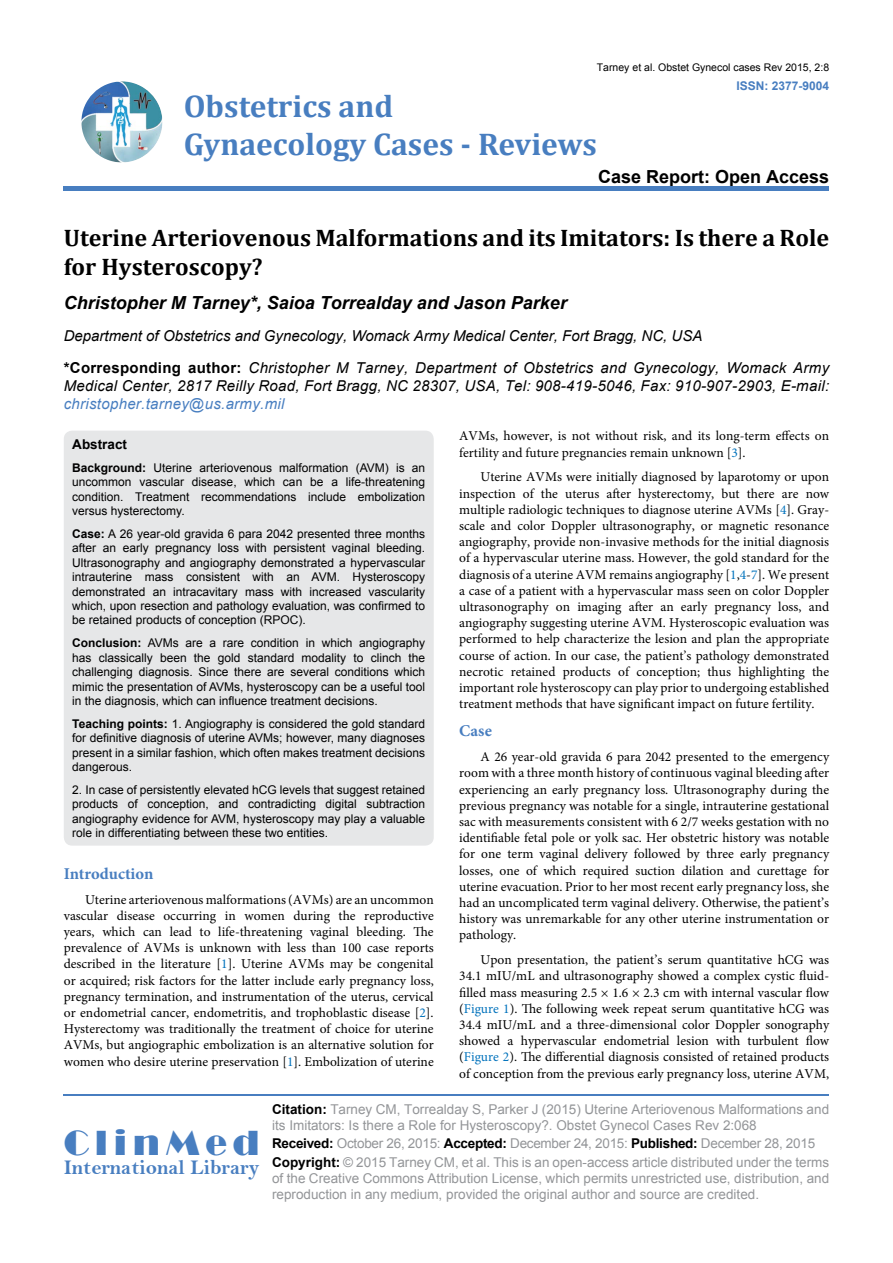
<style>
.page{position:relative;width:893px;height:1263px;background:#fff}
.page>*{position:absolute;margin:0;border:0;box-sizing:border-box;transform-origin:0 0}
.t1{font:36px "Broadway";letter-spacing:.16em;color:#487ec0}
.t2{font:700 31.5px/37.8px "Cambria";color:#487ec0}
.t3{font:700 24px/28.8px "Cambria";color:#000}
.t4{font:21px "Bell MT Bold";color:#487ec0}
.t5{font:italic 700 18px "Arial";color:#000}
.t6{font:700 18px "Arial";color:#000}
.t7{font:700 16.5px "Minion Pro";color:#487ec0}
.t8{font:italic 15px/32.2px "Arial";color:#000}
.t9{font:italic 15px "Arial";letter-spacing:.02em;color:#000}
.t10{font:italic 15px "Arial";letter-spacing:.02em;color:#487ec0}
.t11{font:13.5px/16.2px "Minion Pro";color:#000;text-align:justify}
.t12{font:13.5px/16.2px "Arial";color:#939598}
.t13{font:700 13.5px "Arial";color:#000}
.t14{font:12px/14.4px "Arial";color:#000;text-align:justify}
.t15{font:700 12px "Arial";color:#487ec0}
.t16{font:10.5px "Arial";color:#000}
.s1{font-weight:700;font-style:normal}
.s2{color:#0072bc}
.s3{font-weight:700}
.s4{font-weight:700;color:#000}
</style>
<div class="page">
<img style="left:81px;top:81px;width:81px;height:81px;border-radius:41px">
<div style="left:64px;top:186px;width:765px;height:5px;background:#487ec0"></div>
<hr style="left:64px;top:1094px;width:765px;height:2px;background:#487ec0">
<div style="left:64px;top:431px;width:370px;height:415px;background:#e6e7e8;border-radius:9px"></div>
<p class="t16" style="left:597px;top:61px;width:234px">Tarney et al. Obstet Gynecol cases Rev 2015, 2:8</p>
<p class="t15" style="left:736px;top:77px;width:94px">ISSN: 2377-9004</p>
<h2 class="t2" style="left:184px;top:86px;width:415px">Obstetrics and<br>Gynaecology Cases - Reviews</h2>
<h3 class="t6" style="left:598px;top:164px;width:233px">Case Report: Open Access</h3>
<h3 class="t3" style="left:64px;top:222px;width:767px">Uterine Arteriovenous Malformations and its Imitators: Is there a Role for Hysteroscopy?</h3>
<h3 class="t5" style="left:64px;top:291px;width:505px">Christopher M Tarney*, Saioa Torrealday and Jason Parker</h3>
<p class="t8" style="left:64px;top:320px;width:767px">Department of Obstetrics and Gynecology, Womack Army Medical Center, Fort Bragg, NC, USA<br><span class="s1">*Corresponding author:</span> Christopher M Tarney, Department of Obstetrics and Gynecology, Womack Army</p>
<p class="t9" style="left:64px;top:376px;width:767px">Medical Center, 2817 Reilly Road, Fort Bragg, NC 28307, USA, Tel: 908-419-5046, Fax: 910-907-2903, E-mail:</p>
<p class="t10" style="left:64px;top:394px;width:222px">christopher.tarney@us.army.mil</p>
<p class="t11" style="left:459px;top:428px;width:371px">AVMs, however, is not without risk, and its long‐term effects on fertility and future pregnancies remain unknown [<span class="s2">3</span>].</p>
<p class="t11" style="left:459px;top:469px;width:371px;text-indent:21px">Uterine AVMs were initially diagnosed by laparotomy or upon inspection of the uterus after hysterectomy, but there are now multiple radiologic techniques to diagnose uterine AVMs [<span class="s2">4</span>]. Gray&shy;scale and color Doppler ultrasonography, or magnetic resonance angiography, provide non-invasive methods for the initial diagnosis of a hypervascular uterine mass. However, the gold standard for the diagnosis of a uterine AVM remains angiography [<span class="s2">1</span>,<span class="s2">4</span>-<span class="s2">7</span>]. We present a case of a patient with a hypervascular mass seen on color Doppler ultrasonography on imaging after an early pregnancy loss, and angiography suggesting uterine AVM. Hysteroscopic evaluation was performed to help characterize the lesion and plan the appropriate course of action. In our case, the patient’s pathology demonstrated necrotic retained products of conception; thus highlighting the important role hysteroscopy can play prior to undergoing established treatment methods that have significant impact on future fertility.</p>
<p class="t7" style="left:459px;top:719px;width:34px">Case</p>
<p class="t11" style="left:459px;top:749px;width:371px;text-indent:21px">A 26 year-old gravida 6 para 2042 presented to the emergency room with a three month history of continuous vaginal bleeding after experiencing an early pregnancy loss. Ultrasonography during the previous pregnancy was notable for a single, intrauterine gestational sac with measurements consistent with 6 2/7 weeks gestation with no identifiable fetal pole or yolk sac. Her obstetric history was notable for one term vaginal delivery followed by three early pregnancy losses, one of which required suction dilation and curettage for uterine evacuation. Prior to her most recent early pregnancy loss, she had an uncomplicated term vaginal delivery. Otherwise, the patient’s history was unremarkable for any other uterine instrumentation or pathology.</p>
<p class="t11" style="left:459px;top:952px;width:371px;text-indent:21px">Upon presentation, the patient’s serum quantitative hCG was 34.1 mIU/mL and ultrasonography showed a complex cystic fluid&shy;filled mass measuring 2.5 × 1.6 × 2.3 cm with internal vascular flow (<span class="s2">Figure 1</span>). The following week repeat serum quantitative hCG was 34.4 mIU/mL and a three-dimensional color Doppler sonography showed a hypervascular endometrial lesion with turbulent flow (<span class="s2">Figure 2</span>). The differential diagnosis consisted of retained products of conception from the previous early pregnancy loss, uterine AVM,</p>
<p class="t13" style="left:72px;top:435px;width:56px">Abstract</p>
<p class="t14" style="left:72px;top:460px;width:354px"><span class="s3">Background:</span> Uterine arteriovenous malformation (AVM) is an uncommon vascular disease, which can be a life-threatening condition. Treatment recommendations include embolization versus hysterectomy.</p>
<p class="t14" style="left:72px;top:526px;width:354px"><span class="s3">Case:</span> A 26 year-old gravida 6 para 2042 presented three months after an early pregnancy loss with persistent vaginal bleeding.<br>Ultrasonography and angiography demonstrated a hypervascular intrauterine mass consistent with an AVM. Hysteroscopy demonstrated an intracavitary mass with increased vascularity which, upon resection and pathology evaluation, was confirmed to be retained products of conception (RPOC).</p>
<p class="t14" style="left:72px;top:636px;width:354px"><span class="s3">Conclusion:</span> AVMs are a rare condition in which angiography has classically been the gold standard modality to clinch the challenging diagnosis. Since there are several conditions which mimic the presentation of AVMs, hysteroscopy can be a useful tool in the diagnosis, which can influence treatment decisions.</p>
<p class="t14" style="left:72px;top:716px;width:354px"><span class="s3">Teaching points:</span> 1. Angiography is considered the gold standard for definitive diagnosis of uterine AVMs; however, many diagnoses present in a similar fashion, which often makes treatment decisions dangerous.</p>
<p class="t14" style="left:72px;top:782px;width:354px">2. In case of persistently elevated hCG levels that suggest retained products of conception, and contradicting digital subtraction angiography evidence for AVM, hysteroscopy may play a valuable role in differentiating between these two entities.</p>
<p class="t7" style="left:64px;top:862px;width:91px">Introduction</p>
<p class="t11" style="left:64px;top:891px;width:371px;text-indent:21px">Uterine arteriovenous malformations (AVMs) are an uncommon vascular disease occurring in women during the reproductive years, which can lead to life-threatening vaginal bleeding. The prevalence of AVMs is unknown with less than 100 case reports described in the literature [<span class="s2">1</span>]. Uterine AVMs may be congenital or acquired; risk factors for the latter include early pregnancy loss, pregnancy termination, and instrumentation of the uterus, cervical or endometrial cancer, endometritis, and trophoblastic disease [<span class="s2">2</span>].<br>Hysterectomy was traditionally the treatment of choice for uterine AVMs, but angiographic embolization is an alternative solution for women who desire uterine preservation [<span class="s2">1</span>]. Embolization of uterine</p>
<h1 class="t1" style="left:64px;top:1122px;width:197px">ClinMed</h1>
<h3 class="t4" style="left:64px;top:1155px;width:197px">International Library</h3>
<p class="t12" style="left:272px;top:1101px;width:559px"><span class="s4">Citation:</span> Tarney CM, Torrealday S, Parker J (2015) Uterine Arteriovenous Malformations and its Imitators: Is there a Role for Hysteroscopy?. Obstet Gynecol Cases Rev 2:068</p>
<p class="t12" style="left:272px;top:1134px;width:559px;line-height:18.3px"><span class="s4">Received:</span> October 26, 2015: <span class="s4">Accepted:</span> December 24, 2015: <span class="s4">Published:</span> December 28, 2015<br><span class="s4">Copyright:</span> © 2015 Tarney CM, et al. This is an open-access article distributed under the terms</p>
<p class="t12" style="left:272px;top:1170px;width:559px">of the Creative Commons Attribution License, which permits unrestricted use, distribution, and reproduction in any medium, provided the original author and source are credited.</p>
</div>
